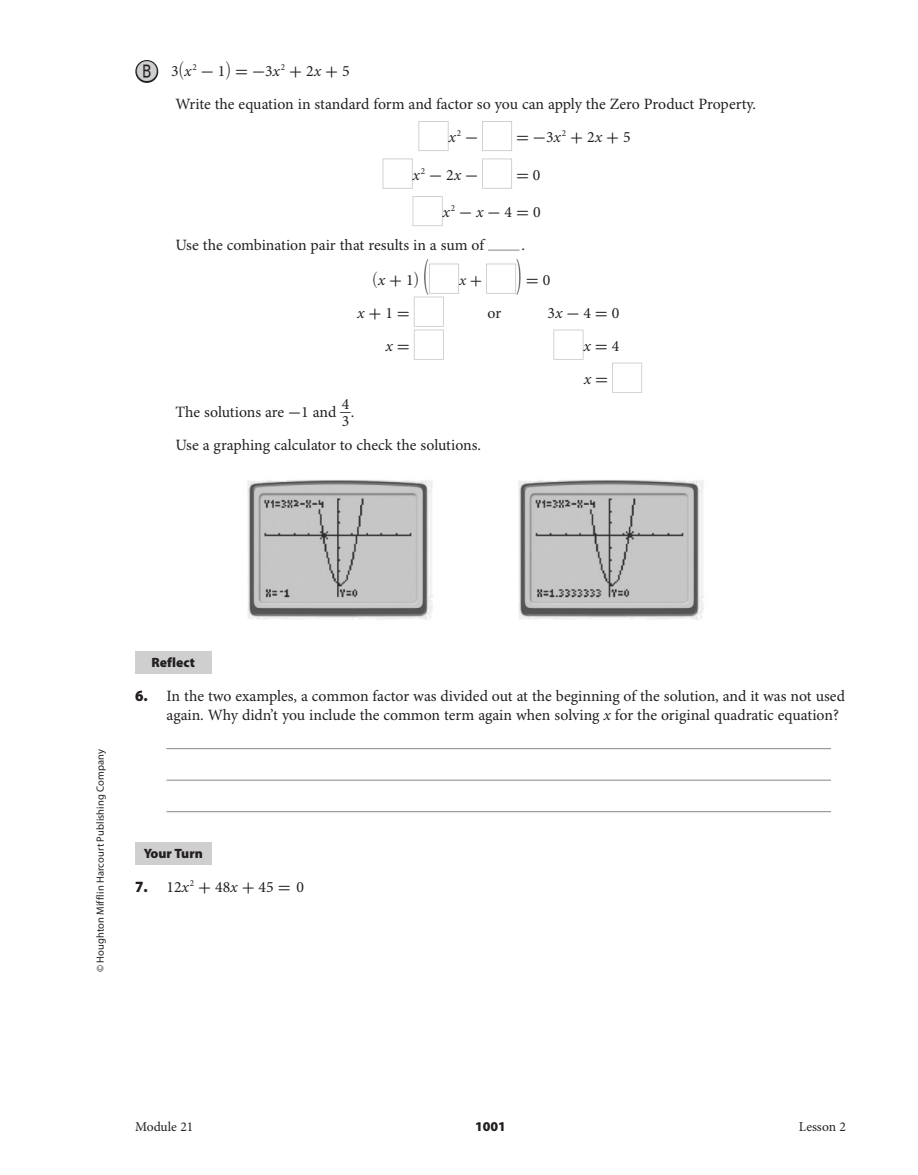
<style>
.page{position:relative;width:918px;height:1175px;background:#fff}
.page>*{position:absolute;margin:0;border:0;box-sizing:border-box;transform-origin:0 0}
.t1{font:36.3px "Uni Math Plus";color:#231f20;scale:.43 1}
.t2{font:16.5px "Uni Math Plus";color:#231f20;scale:.96 1}
.t3{font:15.75px/23.4px "Minion Pro";letter-spacing:-.005em;color:#231f20}
.t4{font:700 15.75px "Uni Math Plus";color:#231f20}
.t5{font:italic 15.75px/33px "Minion Pro";color:#231f20}
.t6{font:italic 15px "Minion Pro";color:#231f20}
.t7{font:900 13.5px "Myriad Pro";color:#231f20}
.t8{font:13.5px "Minion Pro";color:#231f20}
.t9{font:10.5px "Myriad Pro";letter-spacing:.01em;color:#231f20}
.s1{font-family:"Circle Frame Neg";font-size:27px;color:#cfcfcf}
.s2{font-family:"Uni Math Plus";font-size:18.3px}
.s3{font-style:italic}
.s4{font-family:"Uni Math Plus";font-weight:700}
.s5{font-family:"Uni Math Plus";font-weight:700;font-style:normal}
.s6{font-family:"Minion Pro";font-weight:400}
.s7{font-family:"Minion Pro";font-weight:400;font-style:italic}
.s8{font-style:normal}
.s9{font-family:"Minion Pro";font-style:italic;font-size:15.75px}
.s10{font-weight:700;font-size:15.75px}
.s11{font-family:"Minion Pro";font-size:15.75px}
.s12{font-size:36.3px}
.s13{font-family:"Myriad Pro";font-weight:900;font-stretch:semi-condensed}
</style>
<div class="page">
<img style="left:518px;top:480px;width:186px;height:140px">
<img style="left:535px;top:498px;width:150px;height:101px">
<img style="left:247px;top:480px;width:186px;height:140px">
<img style="left:264px;top:498px;width:150px;height:100px">
<hr style="left:488px;top:250px;width:32px;height:1px;background:#878787">
<hr style="left:166px;top:748px;width:665px;height:1px;background:#878787">
<hr style="left:166px;top:779px;width:665px;height:1px;background:#878787">
<hr style="left:166px;top:811px;width:665px;height:1px;background:#878787">
<svg style="left:135px;top:60px;width:24px;height:23px"></svg>
<svg style="left:419px;top:121px;width:30px;height:30px"></svg>
<svg style="left:482px;top:121px;width:30px;height:30px"></svg>
<svg style="left:383px;top:159px;width:30px;height:30px"></svg>
<svg style="left:482px;top:159px;width:30px;height:30px"></svg>
<svg style="left:413px;top:196px;width:30px;height:30px"></svg>
<svg style="left:486px;top:264px;width:30px;height:30px"></svg>
<svg style="left:414px;top:264px;width:45px;height:96px"></svg>
<svg style="left:553px;top:330px;width:30px;height:30px"></svg>
<svg style="left:612px;top:363px;width:30px;height:30px"></svg>
<div style="left:135px;top:651px;width:77px;height:23px;background:#cfcfcf"></div>
<div style="left:135px;top:842px;width:77px;height:23px;background:#cfcfcf"></div>
<p class="t3" style="left:135px;top:60px;width:216px"><span class="s1">B</span> 3 <span class="s2">(</span><span class="s3">x</span> <sup>2</sup> <span class="s4">-</span> 1<span class="s2">)</span><span class="s4">=-</span>3 <span class="s3">x</span> <sup>2</sup> <span class="s4">+</span> 2<span class="s3">x</span><span class="s4">+</span> 5</p>
<p class="t3" style="left:175px;top:93px;width:582px">Write the equation in standard form and factor so you can apply the Zero Product Property.</p>
<p class="t5" style="left:449px;top:121px;width:31px">x <sup>2</sup> <span class="s5">-</span></p>
<p class="t4" style="left:516px;top:127px;width:116px">=-<span class="s6">3</span> <span class="s7">x</span> <sup>2</sup> + <span class="s6">2</span><span class="s7">x</span>+ <span class="s6">5</span></p>
<p class="t5" style="left:413px;top:159px;width:67px">x <sup>2</sup> <span class="s5">-</span> <span class="s8">2</span>x<span class="s5">-</span></p>
<p class="t4" style="left:516px;top:165px;width:26px">= <span class="s6">0</span></p>
<p class="t4" style="left:443px;top:202px;width:99px"><span class="s7">x</span> <sup>2</sup> -<span class="s7">x</span>- <span class="s6">4</span> = <span class="s6">0</span></p>
<p class="t3" style="left:176px;top:234px;width:310px">Use the combination pair that results in a sum of</p>
<p class="t3" style="left:522px;top:234px;width:5px">.</p>
<p class="t2" style="left:372px;top:268px;width:61px">(<span class="s9">x</span> <span class="s10">+</span> <span class="s11">1</span>) <span class="s12">(</span></p>
<h1 class="t1" style="left:516px;top:252px;width:15px">)</h1>
<p class="t4" style="left:526px;top:270px;width:26px">= <span class="s6">0</span></p>
<p class="t6" style="left:459px;top:271px;width:25px">x <span class="s5">+</span></p>
<p class="t4" style="left:357px;top:303px;width:54px"><span class="s7">x</span>+ <span class="s6">1</span> =</p>
<p class="t3" style="left:487px;top:301px;width:15px">or</p>
<p class="t3" style="left:547px;top:301px;width:73px">3<span class="s3">x</span> <span class="s4">-</span> 4 <span class="s4">=</span> 0</p>
<p class="t5" style="left:386px;top:330px;width:26px">x<span class="s5">=</span></p>
<p class="t5" style="left:583px;top:330px;width:37px">x <span class="s5">=</span> <span class="s8">4 </span>x<span class="s5">=</span></p>
<p class="t3" style="left:175px;top:400px;width:181px">The solutions are <span class="s4">-</span>1 and _4.</p>
<p class="t3" style="left:175px;top:410px;width:307px;text-indent:166px">3<br>Use a graphing calculator to check the solutions.</p>
<p class="t9" style="left:94px;top:972px;width:225px;rotate:-90deg">© Houghton Mifflin Harcourt Publishing Company</p>
<p class="t7" style="left:152px;top:655px;width:45px">Reflect</p>
<p class="t3" style="left:166px;top:686px;width:680px;line-height:19.5px;text-indent:-32px"><span class="s13">6.</span> In the two examples, a common factor was divided out at the beginning of the solution, and it was not used again. Why didn’t you include the common term again when solving <span class="s3">x</span> for the original quadratic equation?</p>
<p class="t7" style="left:144px;top:846px;width:61px">Your Turn</p>
<p class="t3" style="left:135px;top:875px;width:171px"><span class="s13">7.</span> 12 <span class="s3">x</span> <sup>2</sup> <span class="s4">+</span> 48<span class="s3">x</span> <span class="s4">+</span> 45 <span class="s4">=</span> 0</p>
<p class="t8" style="left:135px;top:1118px;width:60px">Module 21</p>
<p class="t7" style="left:475px;top:1118px;width:32px">1001</p>
<p class="t8" style="left:799px;top:1118px;width:49px">Lesson 2</p>
</div>
